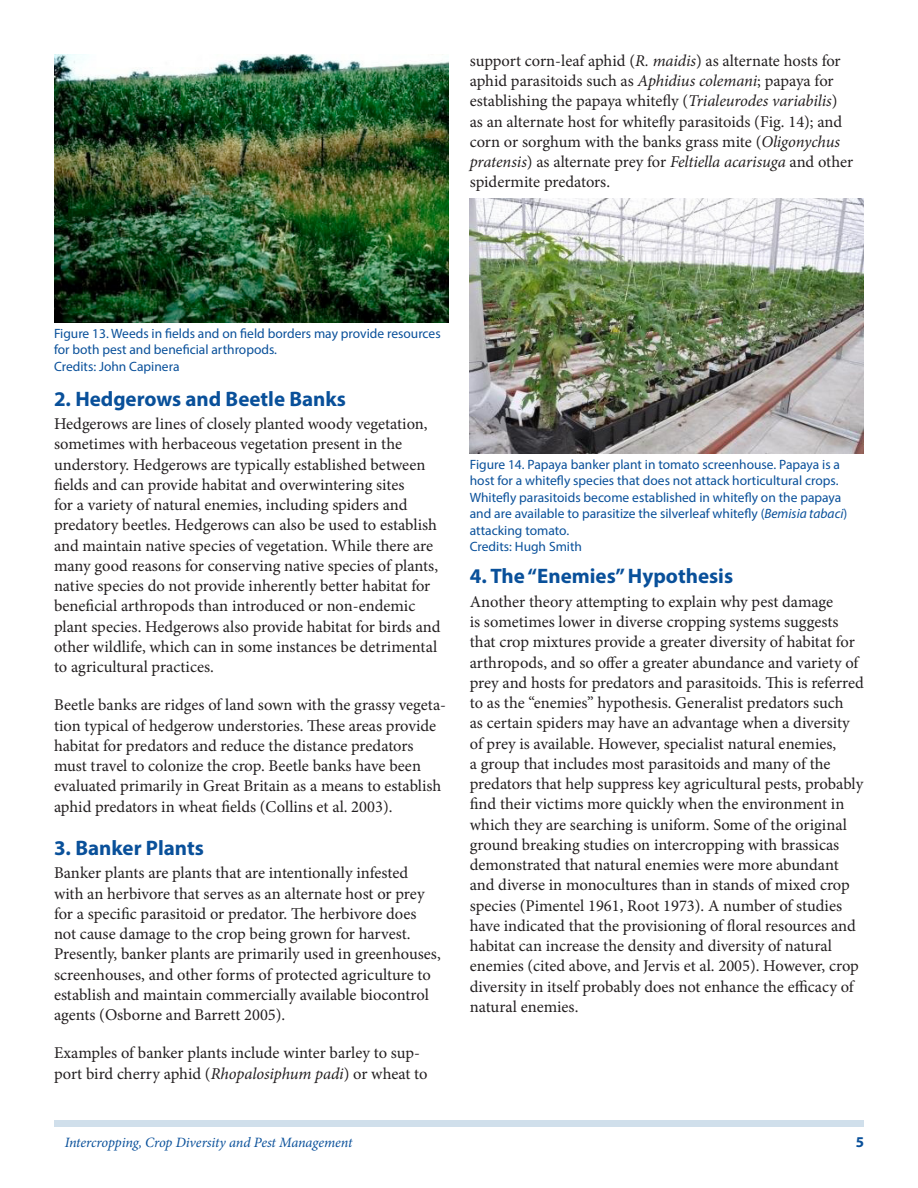
<style>
.page{position:relative;width:918px;height:1188px;background:#fff}
.page>*{position:absolute;margin:0;border:0;box-sizing:border-box;transform-origin:0 0}
.SectionHeading1{font:700 21px "Myriad Pro";color:#09509a}
.Paragraph{font:16.5px/20.2px "Minion Pro";letter-spacing:-.005em;color:#231f20}
.t1{font:700 15px "Myriad Pro";color:#09509a}
.RunningTitleItalics{font:italic 14.25px "Minion Pro";letter-spacing:-.01em;color:#09509a}
.FigureCaption{font:13.5px/16.5px "Myriad Pro";color:#09509a}
.s1{font-style:italic}
</style>
<div class="page">
<div style="left:54px;top:1120px;width:810px;height:7px;background:#d0dfeb"></div>
<img style="left:54px;top:54px;width:394px;height:268px">
<img style="left:470px;top:199px;width:394px;height:254px">
<p class="Paragraph" style="left:470px;top:51px;width:385px">support corn-leaf aphid (<span class="s1">R. maidis</span>) as alternate hosts for aphid parasitoids such as <span class="s1">Aphidius colemani</span>; papaya for establishing the papaya whitefly (<span class="s1">Trialeurodes variabilis</span>) as an alternate host for whitefly parasitoids (Fig. 14); and corn or sorghum with the banks grass mite (<span class="s1">Oligonychus pratensis</span>) as alternate prey for <span class="s1">Feltiella acarisuga</span> and other spidermite predators.</p>
<p class="FigureCaption" style="left:54px;top:325px;width:388px">Figure 13. Weeds in fields and on field borders may provide resources for both pest and beneficial arthropods.</p>
<p class="FigureCaption" style="left:54px;top:358px;width:127px">Credits: John Capinera</p>
<p class="SectionHeading1" style="left:54px;top:385px;width:294px">2. Hedgerows and Beetle Banks</p>
<p class="Paragraph" style="left:54px;top:414px;width:388px">Hedgerows are lines of closely planted woody vegetation, sometimes with herbaceous vegetation present in the understory. Hedgerows are typically established between fields and can provide habitat and overwintering sites<br>for a variety of natural enemies, including spiders and predatory beetles. Hedgerows can also be used to establish and maintain native species of vegetation. While there are many good reasons for conserving native species of plants, native species do not provide inherently better habitat for beneficial arthropods than introduced or non-endemic plant species. Hedgerows also provide habitat for birds and other wildlife, which can in some instances be detrimental to agricultural practices.</p>
<p class="Paragraph" style="left:54px;top:695px;width:394px">Beetle banks are ridges of land sown with the grassy vegeta&shy;tion typical of hedgerow understories. These areas provide habitat for predators and reduce the distance predators must travel to colonize the crop. Beetle banks have been evaluated primarily in Great Britain as a means to establish aphid predators in wheat fields (Collins et al. 2003).</p>
<p class="SectionHeading1" style="left:54px;top:834px;width:151px">3. Banker Plants</p>
<p class="Paragraph" style="left:54px;top:863px;width:388px">Banker plants are plants that are intentionally infested with an herbivore that serves as an alternate host or prey for a specific parasitoid or predator. The herbivore does not cause damage to the crop being grown for harvest.<br>Presently, banker plants are primarily used in greenhouses, screenhouses, and other forms of protected agriculture to establish and maintain commercially available biocontrol agents (Osborne and Barrett 2005).</p>
<p class="Paragraph" style="left:54px;top:1043px;width:375px">Examples of banker plants include winter barley to sup&shy;port bird cherry aphid (<span class="s1">Rhopalosiphum padi</span>) or wheat to</p>
<p class="FigureCaption" style="left:470px;top:456px;width:379px">Figure 14. Papaya banker plant in tomato screenhouse. Papaya is a host for a whitefly species that does not attack horticultural crops.<br>Whitefly parasitoids become established in whitefly on the papaya and are available to parasitize the silverleaf whitefly (<span class="s1">Bemisia tabaci</span>) attacking tomato.</p>
<p class="FigureCaption" style="left:470px;top:538px;width:114px">Credits: Hugh Smith</p>
<p class="SectionHeading1" style="left:470px;top:563px;width:265px">4. The “Enemies” Hypothesis</p>
<p class="Paragraph" style="left:470px;top:592px;width:396px">Another theory attempting to explain why pest damage<br>is sometimes lower in diverse cropping systems suggests that crop mixtures provide a greater diversity of habitat for arthropods, and so offer a greater abundance and variety of prey and hosts for predators and parasitoids. This is referred to as the “enemies” hypothesis. Generalist predators such<br>as certain spiders may have an advantage when a diversity of prey is available. However, specialist natural enemies,<br>a group that includes most parasitoids and many of the predators that help suppress key agricultural pests, probably find their victims more quickly when the environment in which they are searching is uniform. Some of the original ground breaking studies on intercropping with brassicas demonstrated that natural enemies were more abundant and diverse in monocultures than in stands of mixed crop species (Pimentel 1961, Root 1973). A number of studies have indicated that the provisioning of floral resources and habitat can increase the density and diversity of natural enemies (cited above, and Jervis et al. 2005). However, crop diversity in itself probably does not enhance the efficacy of natural enemies.</p>
<p class="RunningTitleItalics" style="left:65px;top:1133px;width:289px">Intercropping, Crop Diversity and Pest Management</p>
<p class="t1" style="left:856px;top:1133px;width:10px">5</p>
</div>
